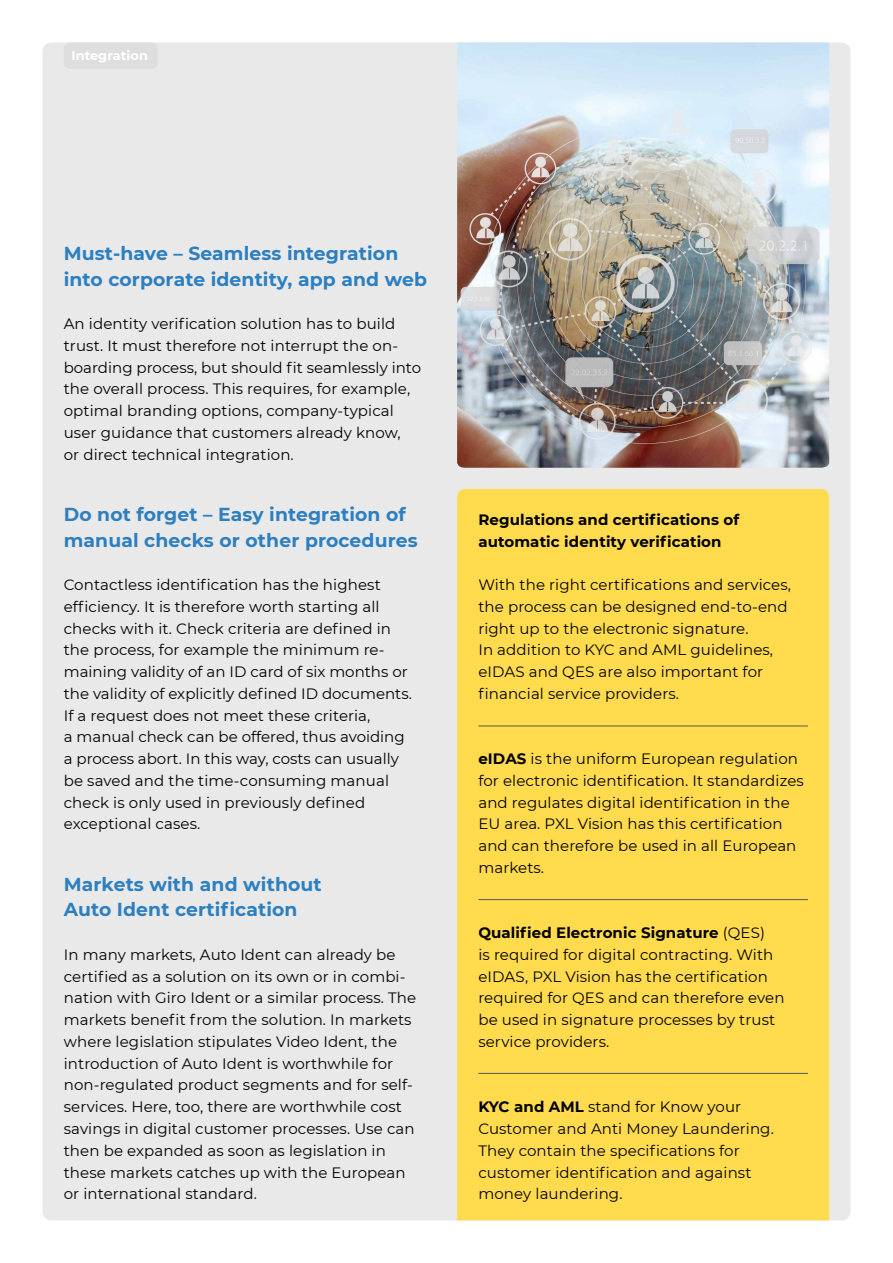
<style>
.page{position:relative;width:893px;height:1263px;background:#fff}
.page>*{position:absolute;margin:0;border:0;box-sizing:border-box;transform-origin:0 0}
.t1{font:700 18.75px/25.5px "Montserrat";letter-spacing:.005em;color:#2c7fc1}
.t2{font:15px/21.8px "Montserrat";letter-spacing:.005em;color:#000}
.t3{font:700 15px/21.8px "Montserrat";letter-spacing:.005em;color:#000}
.t4{font:700 12.75px "Montserrat";letter-spacing:.01em;color:#fff}
.s1{font-weight:700}
</style>
<div class="page">
<div style="left:43px;top:43px;width:807px;height:1177px;background:#e9e9e9;border-radius:9px"></div>
<div style="left:64px;top:43px;width:94px;height:26px;background:#dedede;border-radius:6px"></div>
<div style="left:457px;top:489px;width:372px;height:731px;background:#ffdb4d"></div>
<hr style="left:478px;top:726px;width:330px;height:1px;background:#575756">
<hr style="left:478px;top:899px;width:330px;height:1px;background:#575756">
<hr style="left:478px;top:1073px;width:330px;height:1px;background:#575756">
<img style="left:457px;top:43px;width:372px;height:425px">
<p class="t4" style="left:71px;top:46px;width:78px">Integration</p>
<p class="t1" style="left:64px;top:240px;width:365px">Must-have – Seamless integration into corporate identity, app and web</p>
<p class="t2" style="left:64px;top:312px;width:359px">An identity verification solution has to build trust. It must therefore not interrupt the on&shy;boarding process, but should fit seamlessly into the overall process. This requires, for example, optimal branding options, company-typical user guidance that customers already know,<br>or direct technical integration.</p>
<p class="t1" style="left:64px;top:501px;width:355px">Do not forget – Easy integration of manual checks or other procedures</p>
<p class="t2" style="left:64px;top:573px;width:350px">Contactless identification has the highest efficiency. It is therefore worth starting all checks with it. Check criteria are defined in the process, for example the minimum re&shy;maining validity of an ID card of six months or the validity of explicitly defined ID documents.<br>If a request does not meet these criteria,<br>a manual check can be offered, thus avoiding a process abort. In this way, costs can usually be saved and the time-consuming manual check is only used in previously defined exceptional cases.</p>
<p class="t1" style="left:64px;top:871px;width:259px">Markets with and without<br>Auto Ident certification</p>
<p class="t2" style="left:64px;top:943px;width:354px">In many markets, Auto Ident can already be certified as a solution on its own or in combi&shy;nation with Giro Ident or a similar process. The markets benefit from the solution. In markets where legislation stipulates Video Ident, the introduction of Auto Ident is worthwhile for non-regulated product segments and for self&shy;services. Here, too, there are worthwhile cost savings in digital customer processes. Use can then be expanded as soon as legislation in these markets catches up with the European or international standard.</p>
<p class="t3" style="left:478px;top:508px;width:262px">Regulations and certifications of automatic identity verification</p>
<p class="t2" style="left:478px;top:573px;width:314px">With the right certifications and services, the process can be designed end-to-end right up to the electronic signature.<br>In addition to KYC and AML guidelines, eIDAS and QES are also important for financial service providers.</p>
<p class="t2" style="left:478px;top:747px;width:327px"><span class="s1">eIDAS</span> is the uniform European regulation for electronic identification. It standardizes and regulates digital identification in the EU area. PXL Vision has this certification and can therefore be used in all European markets.</p>
<p class="t2" style="left:478px;top:921px;width:308px"><span class="s1">Qualified Electronic Signature</span> (QES)<br>is required for digital contracting. With eIDAS, PXL Vision has the certification required for QES and can therefore even be used in signature processes by trust service providers.</p>
<p class="t2" style="left:478px;top:1095px;width:297px"><span class="s1">KYC and AML</span> stand for Know your<br>Customer and Anti Money Laundering.<br>They contain the specifications for customer identification and against money laundering.</p>
</div>
